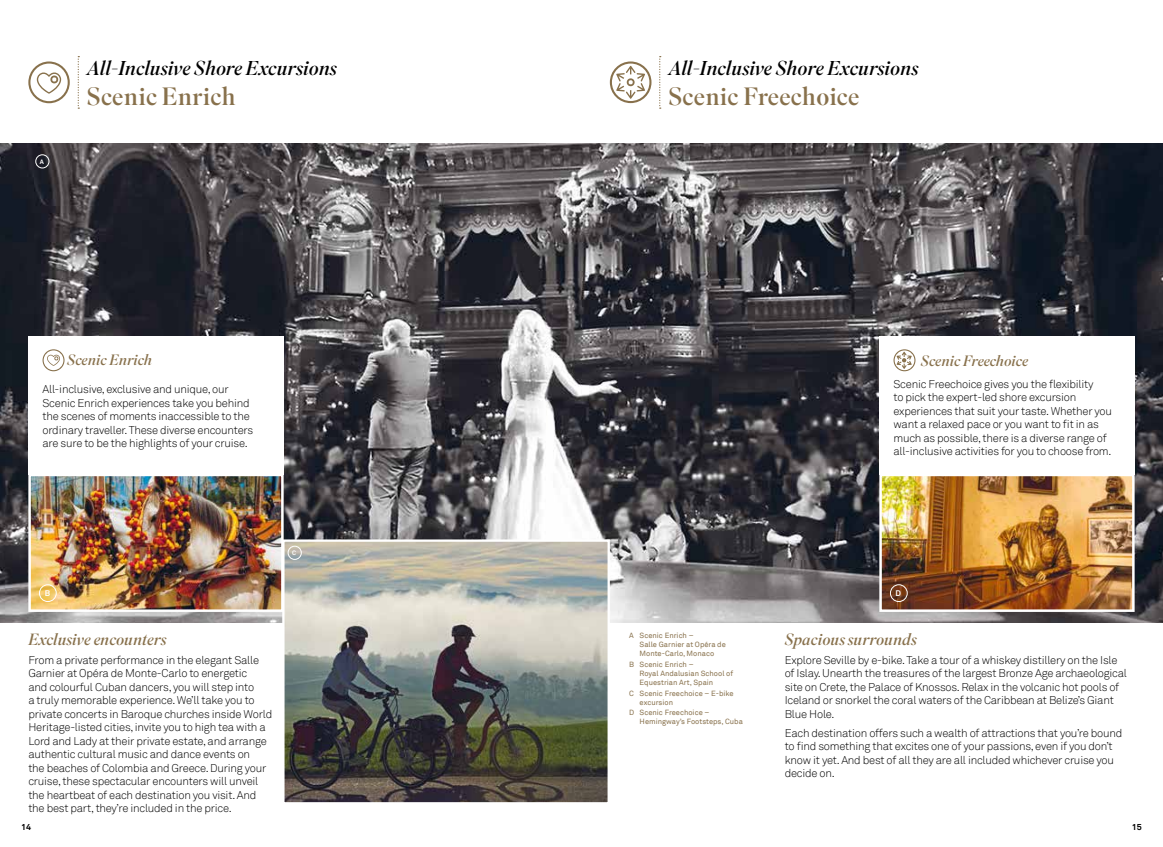
<style>
.page{position:relative;width:1163px;height:847px;background:#fff}
.page>*{position:absolute;margin:0;border:0;box-sizing:border-box;transform-origin:0 0}
.t1{font:25px "Superior Title";color:#88714c}
.t2{font:italic 20px "Superior Title";color:#000}
.t3{font:italic 16.25px "Superior Title";color:#88714c}
.t4{font:italic 15px "Superior Title";color:#88714c}
.t5{font:300 11.25px/13.5px "Akkurat";letter-spacing:-.02em;color:#000}
.t6{font:700 8.75px "Akkurat";color:#000}
.t7{font:700 8.12px "Akkurat";color:#fff}
.t8{font:7.5px/9px "Akkurat";color:#88714c}
.t9{font:700 6.38px "Akkurat";color:#fff}
</style>
<div class="page">
<svg style="left:78px;top:56px;width:1px;height:53px"></svg>
<svg style="left:28px;top:61px;width:42px;height:42px"></svg>
<svg style="left:659px;top:56px;width:1px;height:53px"></svg>
<svg style="left:609px;top:61px;width:42px;height:42px"></svg>
<img style="left:0;top:143px;width:1162px;height:480px">
<div style="left:35px;top:154px;width:14px;height:14px;border:1px solid #fff;border-radius:50%"></div>
<img style="left:285px;top:542px;width:321px;height:259px">
<div style="left:282px;top:539px;width:327px;height:265px;border:2px solid #fff"></div>
<div style="left:288px;top:546px;width:13px;height:14px;border:1px solid #fff;border-radius:50%"></div>
<img style="left:882px;top:477px;width:249px;height:132px">
<div style="left:879px;top:474px;width:255px;height:138px;border:2px solid #fff"></div>
<div style="left:879px;top:336px;width:255px;height:139px;background:#fff"></div>
<svg style="left:893px;top:349px;width:22px;height:22px"></svg>
<div style="left:889px;top:584px;width:18px;height:18px;border:1px solid #fff;border-radius:50%"></div>
<img style="left:31px;top:477px;width:249px;height:132px">
<div style="left:28px;top:474px;width:255px;height:138px;border:2px solid #fff"></div>
<div style="left:39px;top:584px;width:18px;height:18px;border:1px solid #fff;border-radius:50%"></div>
<div style="left:28px;top:336px;width:255px;height:139px;background:#fff"></div>
<svg style="left:43px;top:349px;width:21px;height:22px"></svg>
<p class="t9" style="left:40px;top:157px;width:6px">A</p>
<h2 class="t2" style="left:86px;top:56px;width:252px">All-Inclusive Shore Excursions</h2>
<h1 class="t1" style="left:86px;top:81px;width:151px">Scenic Enrich</h1>
<h3 class="t4" style="left:67px;top:351px;width:86px">Scenic Enrich</h3>
<p class="t5" style="left:43px;top:383px;width:212px">All-inclusive, exclusive and unique, our Scenic Enrich experiences take you behind the scenes of moments inaccessible to the ordinary traveller. These diverse encounters are sure to be the highlights of your cruise.</p>
<p class="t9" style="left:292px;top:549px;width:6px">C</p>
<h2 class="t2" style="left:668px;top:56px;width:252px">All-Inclusive Shore Excursions</h2>
<h1 class="t1" style="left:668px;top:81px;width:193px">Scenic Freechoice</h1>
<h3 class="t4" style="left:920px;top:352px;width:109px">Scenic Freechoice</h3>
<p class="t5" style="left:893px;top:377px;width:220px">Scenic Freechoice gives you the flexibility<br>to pick the expert-led shore excursion experiences that suit your taste. Whether you want a relaxed pace or you want to fit in as much as possible, there is a diverse range of all-inclusive activities for you to choose from.</p>
<p class="t7" style="left:45px;top:588px;width:7px">B</p>
<p class="t7" style="left:895px;top:588px;width:7px">D</p>
<h3 class="t3" style="left:28px;top:629px;width:139px">Exclusive encounters</h3>
<p class="t5" style="left:28px;top:653px;width:245px">From a private performance in the elegant Salle Garnier at Opéra de Monte-Carlo to energetic<br>and colourful Cuban dancers, you will step into<br>a truly memorable experience. We’ll take you to private concerts in Baroque churches inside World Heritage-listed cities, invite you to high tea with a Lord and Lady at their private estate, and arrange authentic cultural music and dance events on<br>the beaches of Colombia and Greece. During your cruise, these spectacular encounters will unveil the heartbeat of each destination you visit. And the best part, they’re included in the price.</p>
<p class="t8" style="left:639px;top:631px;width:88px;text-indent:-11px">A Scenic Enrich –<br>Salle Garnier at Opéra de<br>Monte-Carlo, Monaco</p>
<p class="t8" style="left:639px;top:660px;width:95px;text-indent:-11px">B Scenic Enrich –<br>Royal Andalusian School of<br>Equestrian Art, Spain</p>
<p class="t8" style="left:639px;top:689px;width:96px;text-indent:-11px">C Scenic Freechoice – E-bike excursion</p>
<p class="t8" style="left:639px;top:708px;width:105px;text-indent:-11px">D Scenic Freechoice –<br>Hemingway’s Footsteps, Cuba</p>
<h3 class="t3" style="left:784px;top:629px;width:133px">Spacious surrounds</h3>
<p class="t5" style="left:784px;top:653px;width:344px">Explore Seville by e-bike. Take a tour of a whiskey distillery on the Isle of Islay. Unearth the treasures of the largest Bronze Age archaeological site on Crete, the Palace of Knossos. Relax in the volcanic hot pools of Iceland or snorkel the coral waters of the Caribbean at Belize’s Giant Blue Hole.</p>
<p class="t5" style="left:784px;top:726px;width:339px">Each destination offers such a wealth of attractions that you’re bound to find something that excites one of your passions, even if you don’t know it yet. And best of all they are all included whichever cruise you decide on.</p>
<p class="t6" style="left:21px;top:821px;width:11px">14</p>
<p class="t6" style="left:1131px;top:821px;width:11px">15</p>
</div>
